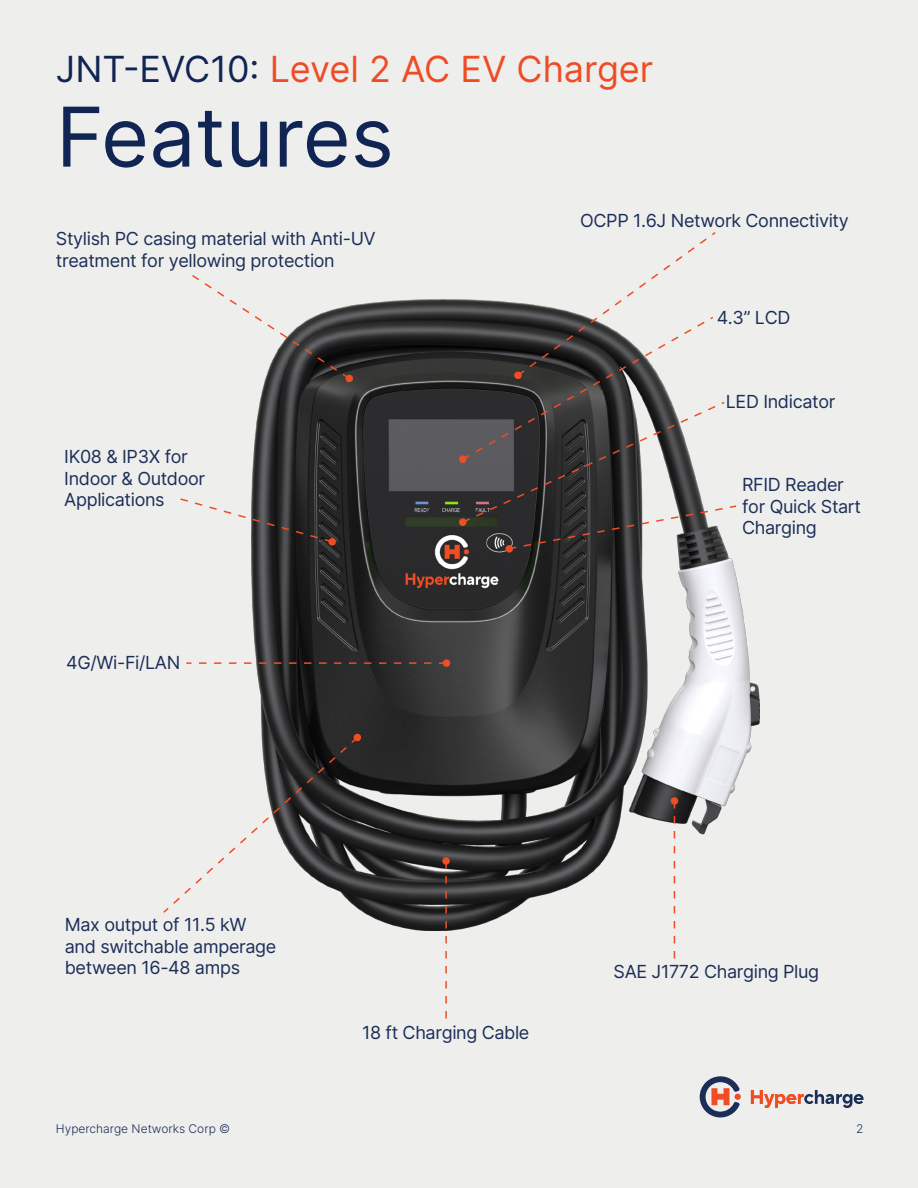
<style>
.page{position:relative;width:918px;height:1188px;background:#eeeeec}
.page>*{position:absolute;margin:0;border:0;box-sizing:border-box;transform-origin:0 0}
.t1{font:82.5px "Inter";color:#102554}
.t2{font:36px "Inter";color:#ef4c25}
.t3{font:18px/21.6px "Inter";letter-spacing:-.02em;color:#1b2e58}
.t4{font:300 12px "Inter";color:#1b2e58}
.s1{color:#102554}
</style>
<div class="page">
<img style="left:252px;top:300px;width:507px;height:630px">
<svg style="left:751px;top:1090px;width:113px;height:18px"></svg>
<svg style="left:700px;top:1076px;width:41px;height:41px"></svg>
<div style="left:442px;top:857px;width:8px;height:8px;background:#f04d25;border-radius:50%"></div>
<svg style="left:445px;top:864px;width:2px;height:155px"></svg>
<svg style="left:163px;top:733px;width:199px;height:181px"></svg>
<div style="left:443px;top:659px;width:7px;height:8px;background:#f04d25;border-radius:50%"></div>
<svg style="left:186px;top:662px;width:257px;height:2px"></svg>
<svg style="left:328px;top:538px;width:8px;height:8px"></svg>
<svg style="left:180px;top:496px;width:154px;height:48px"></svg>
<svg style="left:192px;top:275px;width:162px;height:108px"></svg>
<div style="left:671px;top:797px;width:7px;height:8px;background:#f04d25;border-radius:50%"></div>
<svg style="left:674px;top:805px;width:1px;height:154px"></svg>
<svg style="left:461px;top:232px;width:277px;height:321px"></svg>
<h2 class="t2" style="left:56px;top:43px;width:599px"><span class="s1">JNT-EVC10:</span> Level 2 AC EV Charger</h2>
<h1 class="t1" style="left:56px;top:77px;width:339px">Features</h1>
<p class="t3" style="left:56px;top:227px;width:321px">Stylish PC casing material with Anti-UV treatment for yellowing protection</p>
<p class="t3" style="left:64px;top:445px;width:142px">IK08 &amp; IP3X for<br>Indoor &amp; Outdoor<br>Applications</p>
<p class="t3" style="left:66px;top:651px;width:116px">4G/Wi-Fi/LAN</p>
<p class="t3" style="left:580px;top:209px;width:270px">OCPP 1.6J Network Connectivity</p>
<p class="t3" style="left:717px;top:307px;width:75px">4.3” LCD</p>
<p class="t3" style="left:726px;top:390px;width:111px">LED Indicator</p>
<p class="t3" style="left:742px;top:473px;width:120px">RFID Reader for Quick Start<br>Charging</p>
<p class="t3" style="left:65px;top:913px;width:213px">Max output of 11.5 kW and switchable amperage between 16-48 amps</p>
<p class="t3" style="left:362px;top:1021px;width:169px">18 ft Charging Cable</p>
<p class="t3" style="left:614px;top:960px;width:207px">SAE J1772 Charging Plug</p>
<p class="t4" style="left:56px;top:1120px;width:176px">Hypercharge Networks Corp ©</p>
<p class="t4" style="left:856px;top:1120px;width:9px">2</p>
</div>
